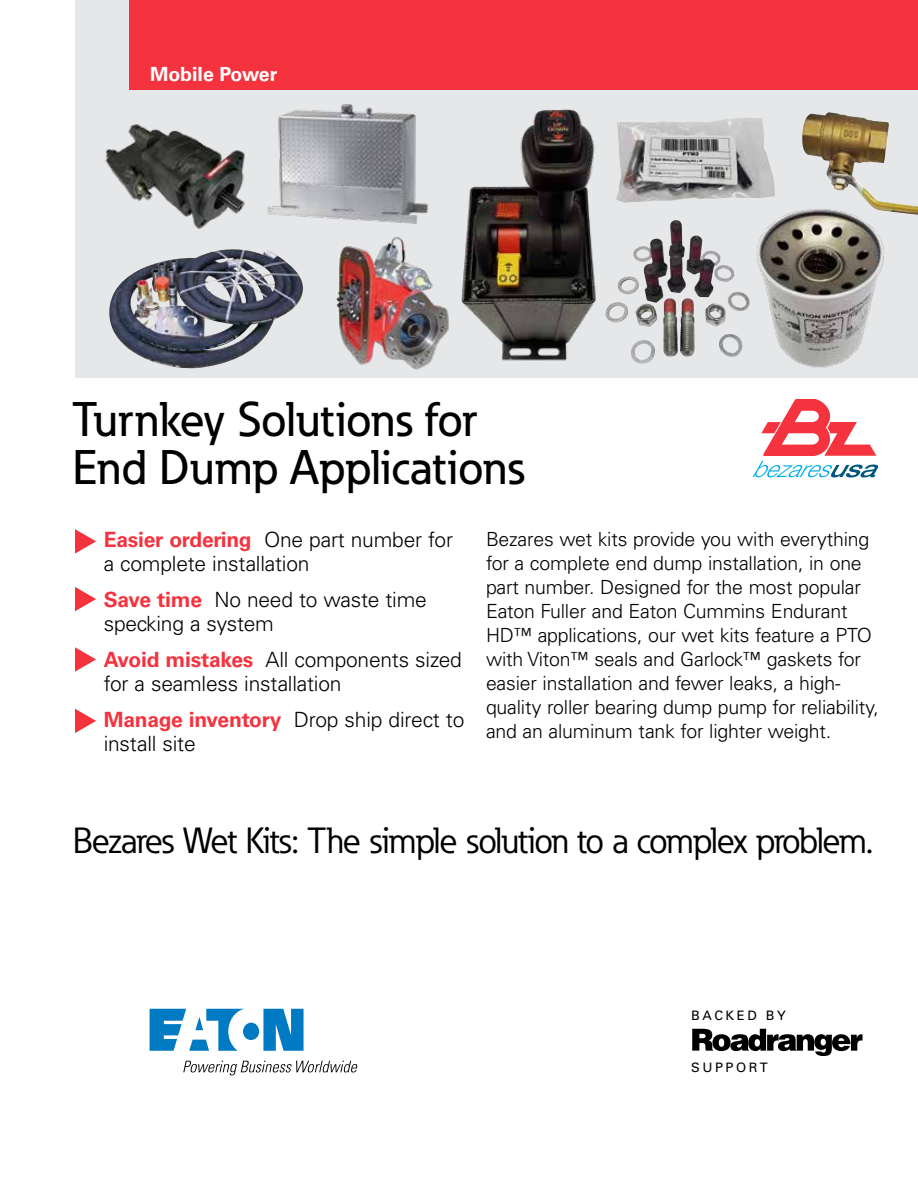
<style>
.page{position:relative;width:918px;height:1188px;background:#fff}
.page>*{position:absolute;margin:0;border:0;box-sizing:border-box;transform-origin:0 0}
.t1{font:500 48px/48px "Eaton";color:#000}
.t2{font:36px "Eaton";letter-spacing:-.04em;color:#000}
.t3{font:300 21px/24px "Univers";letter-spacing:-.01em;color:#000}
.t4{font:300 19.5px/24px "Univers";letter-spacing:-.01em;color:#000}
.t5{font:700 19.5px "Univers";color:#fff}
.t6{font:13.05px "Univers";letter-spacing:.2em;color:#000}
.s1{font-weight:700;color:#f5333f}
</style>
<div class="page">
<div style="left:75px;top:0;width:843px;height:378px;background:#e6e7e8"></div>
<img style="left:466px;top:109px;width:130px;height:252px">
<div style="left:129px;top:0;width:789px;height:90px;background:#f5333f"></div>
<svg style="left:753px;top:399px;width:126px;height:78px"></svg>
<img style="left:336px;top:234px;width:132px;height:136px">
<img style="left:267px;top:104px;width:181px;height:136px">
<img style="left:802px;top:112px;width:116px;height:103px">
<img style="left:633px;top:220px;width:102px;height:83px">
<img style="left:109px;top:249px;width:194px;height:120px">
<img style="left:616px;top:118px;width:159px;height:85px">
<img style="left:105px;top:124px;width:140px;height:105px">
<img style="left:756px;top:208px;width:132px;height:160px">
<svg style="left:150px;top:1009px;width:154px;height:42px"></svg>
<svg style="left:183px;top:1061px;width:175px;height:14px"></svg>
<svg style="left:692px;top:1029px;width:171px;height:27px"></svg>
<svg style="left:75px;top:529px;width:21px;height:25px"></svg>
<svg style="left:75px;top:587px;width:21px;height:24px"></svg>
<svg style="left:75px;top:647px;width:21px;height:25px"></svg>
<svg style="left:75px;top:709px;width:21px;height:24px"></svg>
<p class="t5" style="left:150px;top:63px;width:129px">Mobile Power</p>
<h1 class="t1" style="left:72px;top:395px;width:453px">Turnkey Solutions for<br>End Dump Applications</h1>
<p class="t3" style="left:104px;top:528px;width:351px"><span class="s1">Easier ordering</span> One part number for a complete installation</p>
<p class="t3" style="left:104px;top:588px;width:325px"><span class="s1">Save time</span> No need to waste time specking a system</p>
<p class="t3" style="left:104px;top:648px;width:360px"><span class="s1">Avoid mistakes</span> All components sized for a seamless installation</p>
<p class="t3" style="left:104px;top:708px;width:362px"><span class="s1">Manage inventory</span> Drop ship direct to install site</p>
<p class="t4" style="left:486px;top:527px;width:395px">Bezares wet kits provide you with everything for a complete end dump installation, in one part number. Designed for the most popular Eaton Fuller and Eaton Cummins Endurant HD™ applications, our wet kits feature a PTO with Viton™ seals and Garlock™ gaskets for easier installation and fewer leaks, a high&shy;quality roller bearing dump pump for reliability, and an aluminum tank for lighter weight.</p>
<h2 class="t2" style="left:72px;top:819px;width:803px">Bezares Wet Kits: The simple solution to a complex problem.</h2>
<p class="t6" style="left:691px;top:1008px;width:96px">BACKED BY</p>
<p class="t6" style="left:691px;top:1060px;width:78px">SUPPORT</p>
</div>
